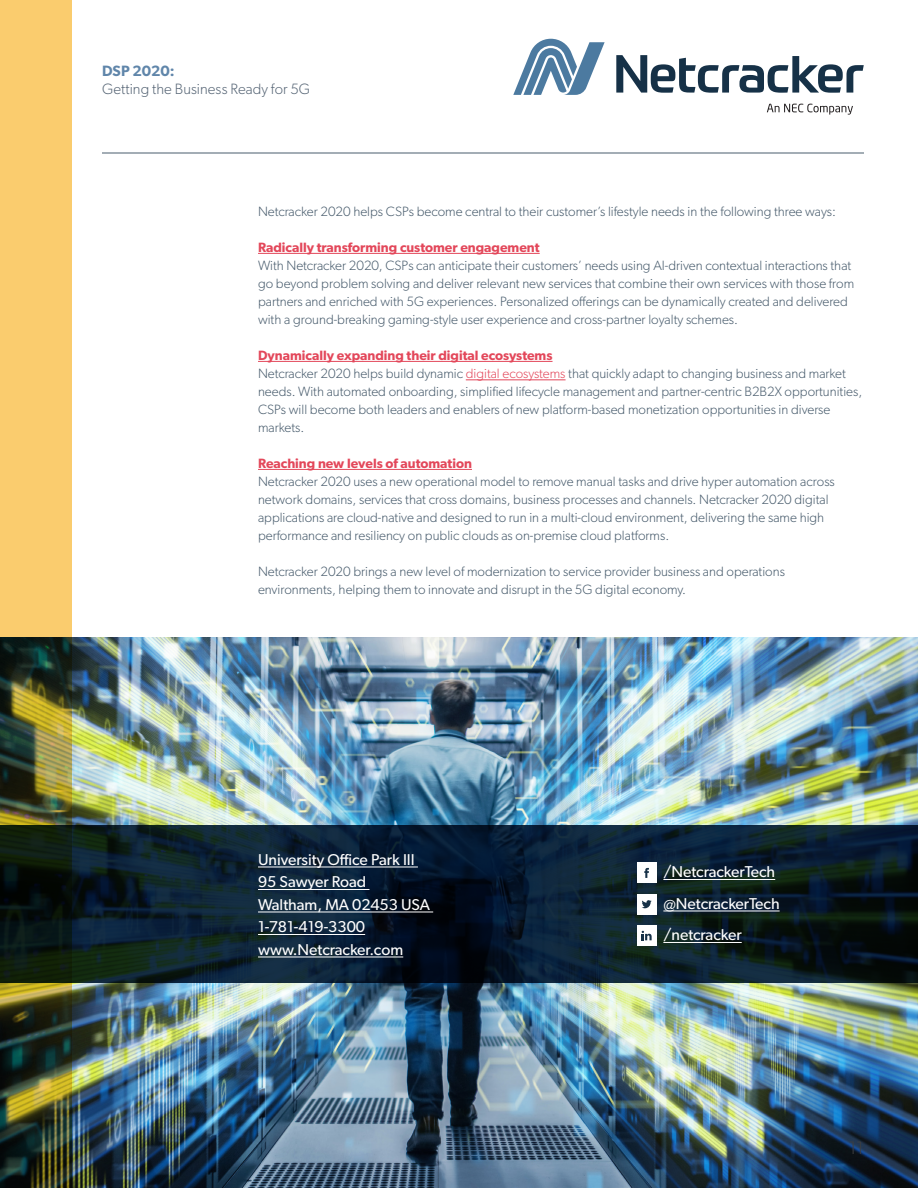
<style>
.page{position:relative;width:918px;height:1188px;background:#fff}
.page>*{position:absolute;margin:0;border:0;box-sizing:border-box;transform-origin:0 0}
.t1{font:300 18px "Gibson";color:#3e3e3f}
.t2{font:15.75px "Gibson";color:#fff}
.t3{font:300 15px "Gibson";letter-spacing:.005em;color:#566575}
.t4{font:600 15px "Gibson";letter-spacing:-.005em;color:#6086aa}
.Body_9_12{font:300 13.5px/18px "Gibson";color:#465a6b}
.s1{font-weight:600;color:#e3475a}
.s2{color:#e3475a}
</style>
<div class="page">
<img style="left:72px;top:638px;width:846px;height:550px">
<svg style="left:72px;top:825px;width:846px;height:157px;background:#0b1e2c"></svg>
<hr style="left:258px;top:867px;width:160px;height:1px;background:#fff">
<hr style="left:258px;top:889px;width:111px;height:1px;background:#fff">
<hr style="left:258px;top:912px;width:175px;height:1px;background:#fff">
<hr style="left:258px;top:934px;width:107px;height:1px;background:#fff">
<hr style="left:258px;top:957px;width:145px;height:1px;background:#fff">
<hr style="left:663px;top:879px;width:112px;height:1px;background:#fff">
<hr style="left:663px;top:911px;width:117px;height:1px;background:#fff">
<hr style="left:663px;top:942px;width:79px;height:1px;background:#fff">
<div style="left:637px;top:863px;width:20px;height:20px;background:#fff"></div>
<svg style="left:644px;top:868px;width:5px;height:10px"></svg>
<div style="left:637px;top:894px;width:20px;height:20px;background:#fff"></div>
<svg style="left:642px;top:900px;width:10px;height:8px"></svg>
<div style="left:637px;top:926px;width:20px;height:20px;background:#fff"></div>
<svg style="left:642px;top:931px;width:10px;height:9px"></svg>
<hr style="left:258px;top:253px;width:282px;height:1px;background:#e3475a">
<hr style="left:258px;top:361px;width:295px;height:1px;background:#e3475a">
<hr style="left:466px;top:380px;width:100px;height:1px;background:#e3475a">
<hr style="left:258px;top:469px;width:214px;height:1px;background:#e3475a">
<svg style="left:0;top:0;width:72px;height:1188px;background:#9f8a49"></svg>
<hr style="left:102px;top:153px;width:762px;height:1px;background:#a3adb5">
<svg style="left:616px;top:55px;width:248px;height:38px"></svg>
<svg style="left:513px;top:39px;width:92px;height:56px"></svg>
<svg style="left:767px;top:104px;width:86px;height:11px"></svg>
<p class="t4" style="left:102px;top:62px;width:74px">DSP 2020:</p>
<p class="t3" style="left:102px;top:80px;width:210px">Getting the Business Ready for 5G</p>
<p class="Body_9_12" style="left:258px;top:202px;width:579px">Netcracker 2020 helps CSPs become central to their customer’s lifestyle needs in the following three ways:</p>
<p class="Body_9_12" style="left:258px;top:238px;width:598px"><span class="s1">Radically transforming customer engagement<br></span>With Netcracker 2020, CSPs can anticipate their customers’ needs using AI-driven contextual interactions that go beyond problem solving and deliver relevant new services that combine their own services with those from partners and enriched with 5G experiences. Personalized offerings can be dynamically created and delivered with a ground-breaking gaming-style user experience and cross-partner loyalty schemes.</p>
<p class="Body_9_12" style="left:258px;top:346px;width:606px"><span class="s1">Dynamically expanding their digital ecosystems<br></span>Netcracker 2020 helps build dynamic <span class="s2">digital ecosystems</span> that quickly adapt to changing business and market needs. With automated onboarding, simplified lifecycle management and partner-centric B2B2X opportunities, CSPs will become both leaders and enablers of new platform-based monetization opportunities in diverse markets.</p>
<p class="Body_9_12" style="left:258px;top:454px;width:578px"><span class="s1">Reaching new levels of automation<br></span>Netcracker 2020 uses a new operational model to remove manual tasks and drive hyper automation across network domains, services that cross domains, business processes and channels. Netcracker 2020 digital applications are cloud-native and designed to run in a multi-cloud environment, delivering the same high performance and resiliency on public clouds as on-premise cloud platforms.</p>
<p class="Body_9_12" style="left:258px;top:562px;width:528px">Netcracker 2020 brings a new level of modernization to service provider business and operations environments, helping them to innovate and disrupt in the 5G digital economy.</p>
<p class="t2" style="left:258px;top:850px;width:158px">University Office Park III</p>
<p class="t2" style="left:258px;top:872px;width:110px">95 Sawyer Road</p>
<p class="t2" style="left:258px;top:895px;width:174px">Waltham, MA 02453 USA</p>
<p class="t2" style="left:258px;top:917px;width:109px">1-781-419-3300</p>
<p class="t2" style="left:258px;top:940px;width:147px">www.Netcracker.com</p>
<p class="t2" style="left:663px;top:862px;width:113px">/NetcrackerTech</p>
<p class="t2" style="left:663px;top:894px;width:118px">@NetcrackerTech</p>
<p class="t2" style="left:663px;top:925px;width:80px">/netcracker</p>
<h1 class="t1" style="left:849px;top:1137px;width:16px">11</h1>
</div>
